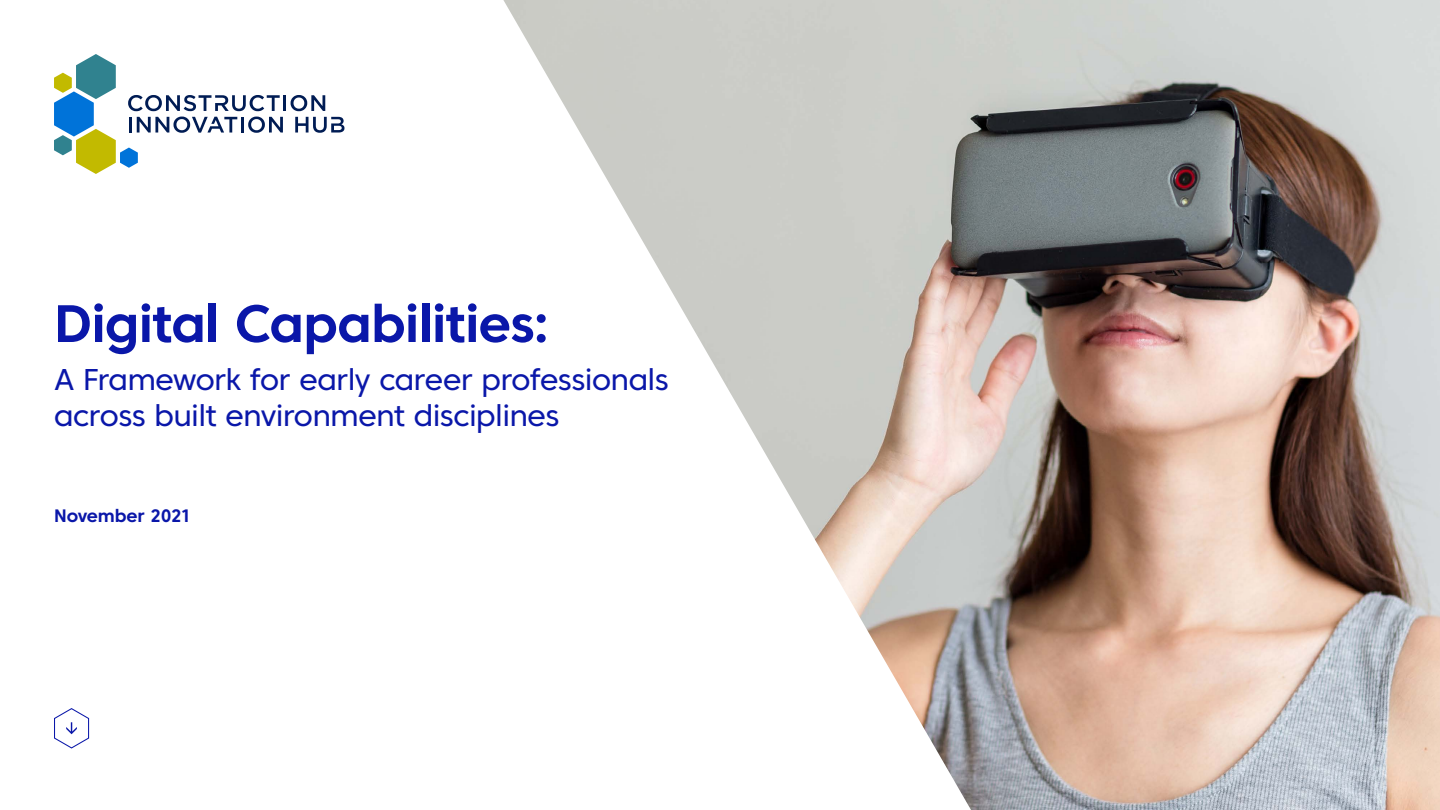
<style>
.page{position:relative;width:1440px;height:810px;background:#fff}
.page>*{position:absolute;margin:0;border:0;box-sizing:border-box;transform-origin:0 0}
.t1{font:700 52.5px "Core Sans C 65";letter-spacing:-.02em;color:#0a17a9}
.t2{font:30px/36px "Core Sans C 45";letter-spacing:-.02em;color:#0a17a9}
.t3{font:700 18px "Core Sans C 65";letter-spacing:-.015em;color:#0a17a9}
</style>
<div class="page">
<img style="left:503px;top:0;width:937px;height:810px">
<svg style="left:54px;top:54px;width:290px;height:120px"></svg>
<svg style="left:54px;top:708px;width:36px;height:41px"></svg>
<h1 class="t1" style="left:54px;top:291px;width:497px">Digital Capabilities:</h1>
<p class="t2" style="left:54px;top:361px;width:616px">A Framework for early career professionals across built environment disciplines</p>
<p class="t3" style="left:54px;top:504px;width:139px">November 2021</p>
</div>
